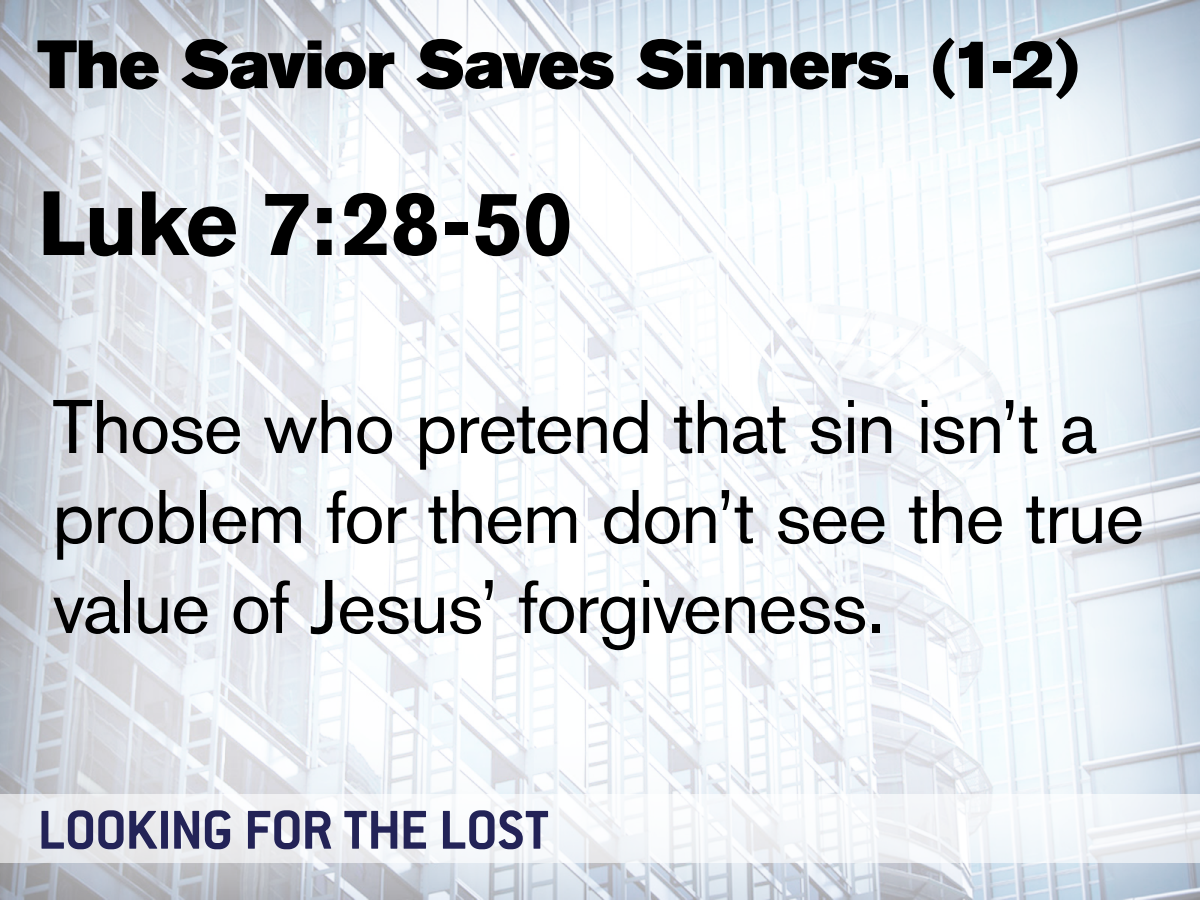
<style>
.page{position:relative;width:1200px;height:900px;background:#fff}
.page>*{position:absolute;margin:0;border:0;box-sizing:border-box;transform-origin:0 0}
.t1{font:700 90px "Akzidenz Grotesk BE";letter-spacing:-.025em;color:#000}
.t2{font:75px/90px "Akzidenz Grotesk BE";letter-spacing:-.02em;color:#000}
.t3{font:67.5px "Akzidenz Grotesk BE Super";letter-spacing:-.01em;color:#000}
.t4{font:700 60px "Conduit ITC";letter-spacing:-.005em;color:#232357}
</style>
<div class="page">
<img style="left:0;top:0;width:1200px;height:900px">
<svg style="left:0;top:794px;width:1200px;height:68px;fill:#f2f5f9"></svg>
<p class="t3" style="left:38px;top:25px;width:1043px">The Savior Saves Sinners. (1-2)</p>
<p class="t1" style="left:38px;top:172px;width:537px">Luke 7:28-50</p>
<p class="t2" style="left:52px;top:382px;width:1093px">Those who pretend that sin isn’t a problem for them don’t see the true value of Jesus’ forgiveness.</p>
<p class="t4" style="left:38px;top:795px;width:513px">LOOKING FOR THE LOST</p>
</div>
